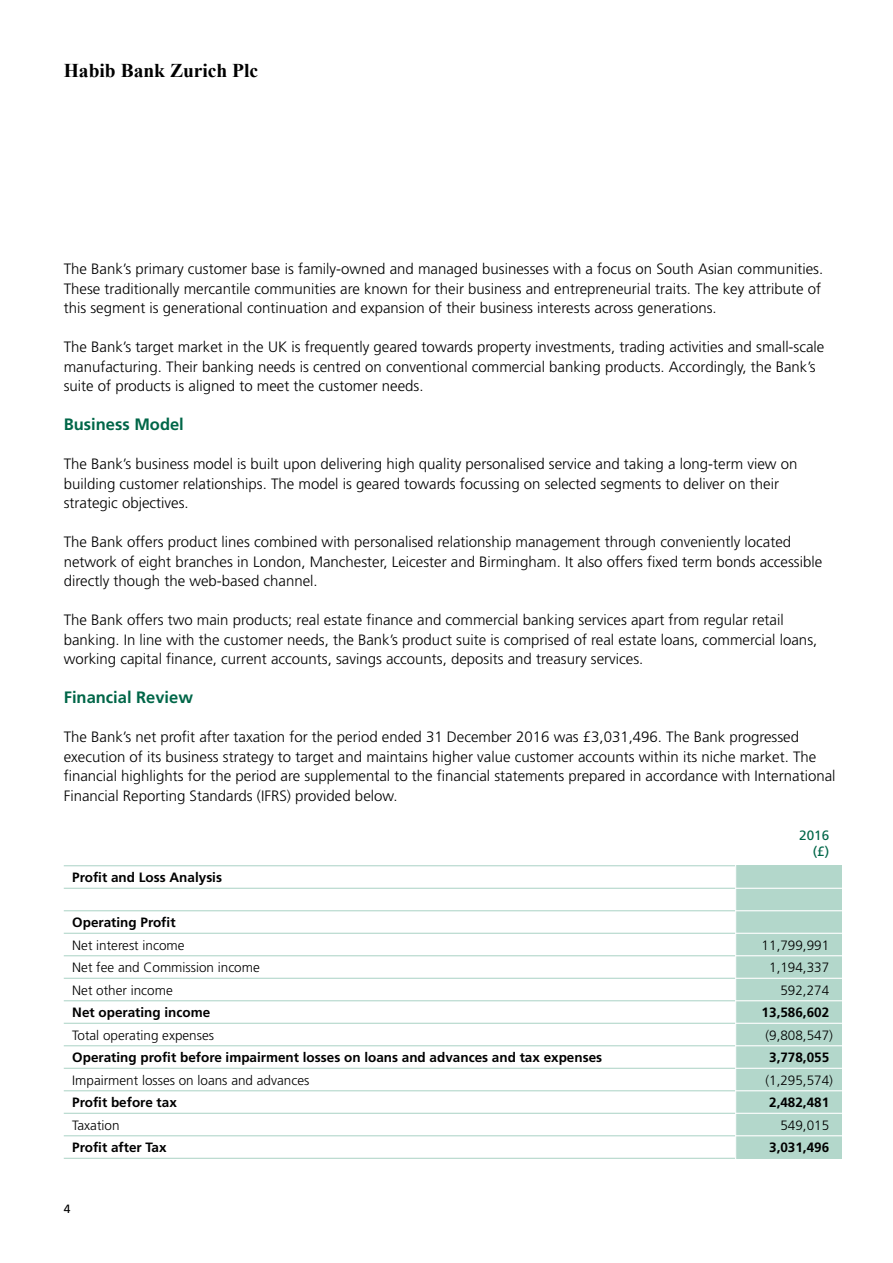
<style>
.page{position:relative;width:893px;height:1263px;background:#fff}
.page>*{position:absolute;margin:0;border:0;box-sizing:border-box;transform-origin:0 0}
.t1{font:700 19.5px "Times New Roman";color:#000}
.t2{font:700 16.5px "Frutiger";color:#006648}
.t3{font:300 15px/19.5px "Frutiger";color:#000}
.t4{font:700 13.5px "Frutiger";color:#000}
.t5{font:300 13.5px "Frutiger";color:#000}
.t6{font:13.5px/16.5px "Frutiger";color:#006648;text-align:right}
.t7{font:12px "Frutiger";color:#000}
</style>
<div class="page">
<div style="left:736px;top:865px;width:106px;height:294px;background:#b3d7cb"></div>
<hr style="left:64px;top:865px;width:672px;height:1px;background:#b3d7cb">
<hr style="left:64px;top:888px;width:672px;height:1px;background:#b3d7cb">
<hr style="left:736px;top:888px;width:106px;height:1px;background:#fff">
<hr style="left:64px;top:910px;width:672px;height:1px;background:#b3d7cb">
<hr style="left:736px;top:910px;width:106px;height:1px;background:#fff">
<hr style="left:64px;top:933px;width:672px;height:1px;background:#b3d7cb">
<hr style="left:736px;top:933px;width:106px;height:1px;background:#fff">
<hr style="left:64px;top:955px;width:672px;height:1px;background:#b3d7cb">
<hr style="left:736px;top:955px;width:106px;height:1px;background:#fff">
<hr style="left:64px;top:978px;width:672px;height:1px;background:#b3d7cb">
<hr style="left:736px;top:978px;width:106px;height:1px;background:#fff">
<hr style="left:64px;top:1000px;width:672px;height:1px;background:#b3d7cb">
<hr style="left:736px;top:1000px;width:106px;height:1px;background:#fff">
<hr style="left:64px;top:1023px;width:672px;height:1px;background:#b3d7cb">
<hr style="left:736px;top:1023px;width:106px;height:1px;background:#fff">
<hr style="left:64px;top:1045px;width:672px;height:1px;background:#b3d7cb">
<hr style="left:736px;top:1045px;width:106px;height:1px;background:#fff">
<hr style="left:64px;top:1068px;width:672px;height:1px;background:#b3d7cb">
<hr style="left:736px;top:1068px;width:106px;height:1px;background:#fff">
<hr style="left:64px;top:1090px;width:672px;height:1px;background:#b3d7cb">
<hr style="left:736px;top:1090px;width:106px;height:1px;background:#fff">
<hr style="left:64px;top:1113px;width:672px;height:1px;background:#b3d7cb">
<hr style="left:736px;top:1113px;width:106px;height:1px;background:#fff">
<hr style="left:64px;top:1135px;width:672px;height:1px;background:#b3d7cb">
<hr style="left:736px;top:1135px;width:106px;height:1px;background:#fff">
<hr style="left:64px;top:1158px;width:672px;height:1px;background:#b3d7cb">
<hr style="left:735px;top:863px;width:1px;height:298px;background:#fff">
<h1 class="t1" style="left:64px;top:57px;width:196px">Habib Bank Zurich Plc</h1>
<p class="t3" style="left:64px;top:259px;width:761px">The Bank’s primary customer base is family-owned and managed businesses with a focus on South Asian communities.<br>These traditionally mercantile communities are known for their business and entrepreneurial traits. The key attribute of this segment is generational continuation and expansion of their business interests across generations.</p>
<p class="t3" style="left:64px;top:337px;width:762px">The Bank’s target market in the UK is frequently geared towards property investments, trading activities and small-scale manufacturing. Their banking needs is centred on conventional commercial banking products. Accordingly, the Bank’s suite of products is aligned to meet the customer needs.</p>
<p class="t2" style="left:64px;top:415px;width:122px">Business Model</p>
<p class="t3" style="left:64px;top:454px;width:735px">The Bank’s business model is built upon delivering high quality personalised service and taking a long-term view on building customer relationships. The model is geared towards focussing on selected segments to deliver on their strategic objectives.</p>
<p class="t3" style="left:64px;top:532px;width:760px">The Bank offers product lines combined with personalised relationship management through conveniently located network of eight branches in London, Manchester, Leicester and Birmingham. It also offers fixed term bonds accessible directly though the web-based channel.</p>
<p class="t3" style="left:64px;top:610px;width:755px">The Bank offers two main products; real estate finance and commercial banking services apart from regular retail banking. In line with the customer needs, the Bank’s product suite is comprised of real estate loans, commercial loans, working capital finance, current accounts, savings accounts, deposits and treasury services.</p>
<p class="t2" style="left:64px;top:688px;width:131px">Financial Review</p>
<p class="t3" style="left:64px;top:727px;width:773px">The Bank’s net profit after taxation for the period ended 31 December 2016 was £3,031,496. The Bank progressed execution of its business strategy to target and maintains higher value customer accounts within its niche market. The financial highlights for the period are supplemental to the financial statements prepared in accordance with International Financial Reporting Standards (IFRS) provided below.</p>
<p class="t6" style="left:799px;top:827px;width:32px">2016 (£)</p>
<p class="t4" style="left:72px;top:870px;width:151px">Profit and Loss Analysis</p>
<p class="t4" style="left:72px;top:915px;width:105px">Operating Profit</p>
<p class="t5" style="left:72px;top:937px;width:114px">Net interest income</p>
<p class="t5" style="left:762px;top:937px;width:69px">11,799,991</p>
<p class="t5" style="left:72px;top:960px;width:189px">Net fee and Commission income</p>
<p class="t5" style="left:769px;top:960px;width:62px">1,194,337</p>
<p class="t5" style="left:72px;top:982px;width:102px">Net other income</p>
<p class="t5" style="left:780px;top:982px;width:50px">592,274</p>
<p class="t4" style="left:72px;top:1005px;width:140px">Net operating income</p>
<p class="t4" style="left:762px;top:1005px;width:69px">13,586,602</p>
<p class="t5" style="left:72px;top:1027px;width:143px">Total operating expenses</p>
<p class="t5" style="left:765px;top:1027px;width:69px">(9,808,547)</p>
<p class="t4" style="left:72px;top:1050px;width:531px">Operating profit before impairment losses on loans and advances and tax expenses</p>
<p class="t4" style="left:769px;top:1050px;width:62px">3,778,055</p>
<p class="t5" style="left:72px;top:1072px;width:239px">Impairment losses on loans and advances</p>
<p class="t5" style="left:765px;top:1072px;width:69px">(1,295,574)</p>
<p class="t4" style="left:72px;top:1095px;width:106px">Profit before tax</p>
<p class="t4" style="left:769px;top:1095px;width:62px">2,482,481</p>
<p class="t5" style="left:72px;top:1117px;width:49px">Taxation</p>
<p class="t5" style="left:780px;top:1117px;width:50px">549,015</p>
<p class="t4" style="left:72px;top:1140px;width:96px">Profit after Tax</p>
<p class="t4" style="left:769px;top:1140px;width:62px">3,031,496</p>
<p class="t7" style="left:64px;top:1201px;width:8px">4</p>
</div>
